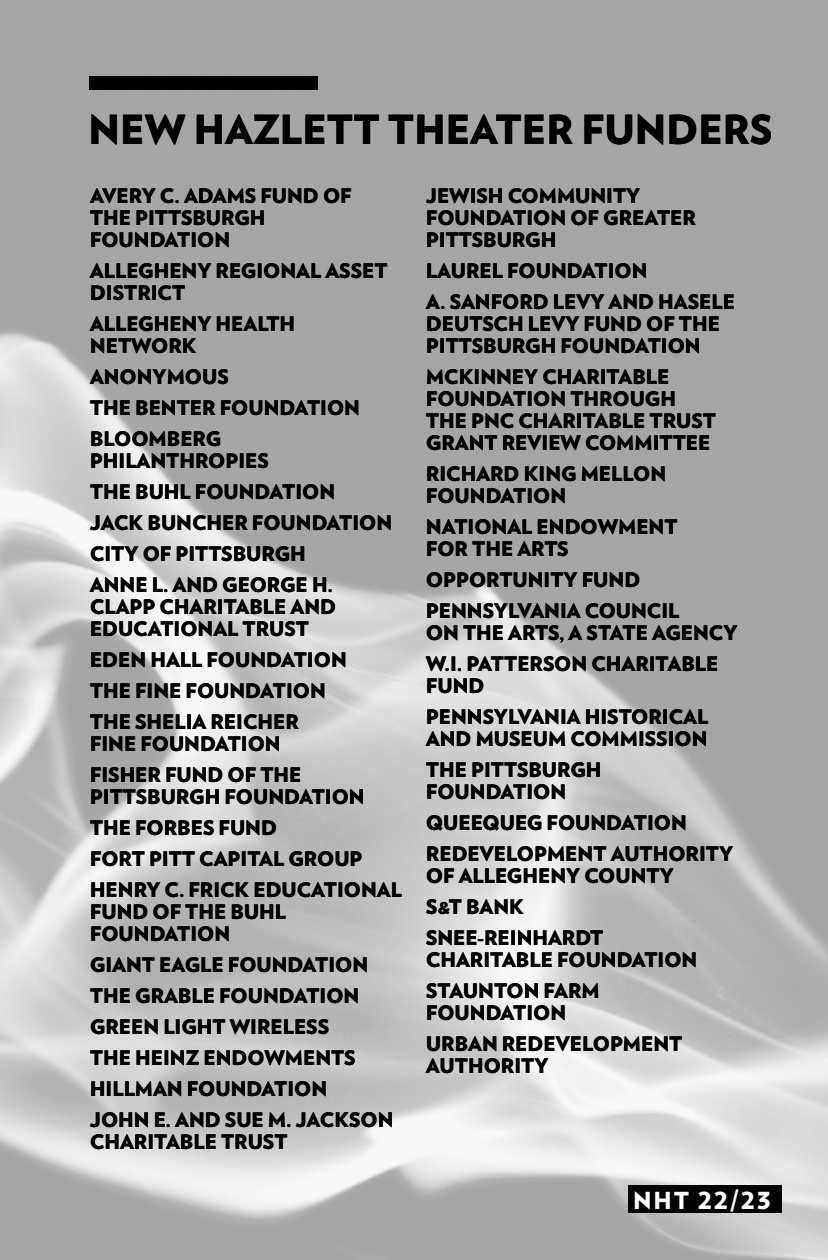
<style>
.page{position:relative;width:828px;height:1260px;background:#fff}
.page>*{position:absolute;margin:0;border:0;box-sizing:border-box;transform-origin:0 0}
.t1{font:900 40px "Verlag";color:#000}
.t2{font:900 23.4px "Verlag";letter-spacing:.08em;color:#fff}
.t3{font:900 20px/22px "Verlag";color:#000}
</style>
<div class="page">
<img style="left:0;top:0;width:828px;height:1260px">
<div style="left:89px;top:76px;width:229px;height:13px;background:#000"></div>
<div style="left:629px;top:1186px;width:153px;height:27px;background:#000"></div>
<p class="t1" style="left:89px;top:97px;width:686px">NEW HAZLETT THEATER FUNDERS</p>
<p class="t3" style="left:90px;top:184px;width:263px">AVERY C. ADAMS FUND OF<br>THE PITTSBURGH<br>FOUNDATION</p>
<p class="t3" style="left:90px;top:259px;width:299px">ALLEGHENY REGIONAL ASSET<br>DISTRICT</p>
<p class="t3" style="left:90px;top:312px;width:207px">ALLEGHENY HEALTH<br>NETWORK</p>
<p class="t3" style="left:90px;top:365px;width:140px">ANONYMOUS</p>
<p class="t3" style="left:90px;top:396px;width:272px">THE BENTER FOUNDATION</p>
<p class="t3" style="left:90px;top:427px;width:180px">BLOOMBERG<br>PHILANTHROPIES</p>
<p class="t3" style="left:90px;top:480px;width:247px">THE BUHL FOUNDATION</p>
<p class="t3" style="left:90px;top:511px;width:304px">JACK BUNCHER FOUNDATION</p>
<p class="t3" style="left:90px;top:542px;width:217px">CITY OF PITTSBURGH</p>
<p class="t3" style="left:90px;top:573px;width:248px">ANNE L. AND GEORGE H.<br>CLAPP CHARITABLE AND<br>EDUCATIONAL TRUST</p>
<p class="t3" style="left:90px;top:648px;width:258px">EDEN HALL FOUNDATION</p>
<p class="t3" style="left:90px;top:679px;width:237px">THE FINE FOUNDATION</p>
<p class="t3" style="left:90px;top:710px;width:210px">THE SHELIA REICHER<br>FINE FOUNDATION</p>
<p class="t3" style="left:90px;top:763px;width:276px">FISHER FUND OF THE<br>PITTSBURGH FOUNDATION</p>
<p class="t3" style="left:90px;top:816px;width:189px">THE FORBES FUND</p>
<p class="t3" style="left:90px;top:847px;width:274px">FORT PITT CAPITAL GROUP</p>
<p class="t3" style="left:90px;top:878px;width:313px">HENRY C. FRICK EDUCATIONAL<br>FUND OF THE BUHL<br>FOUNDATION</p>
<p class="t3" style="left:90px;top:953px;width:280px">GIANT EAGLE FOUNDATION</p>
<p class="t3" style="left:90px;top:984px;width:271px">THE GRABLE FOUNDATION</p>
<p class="t3" style="left:90px;top:1015px;width:241px">GREEN LIGHT WIRELESS</p>
<p class="t3" style="left:90px;top:1046px;width:267px">THE HEINZ ENDOWMENTS</p>
<p class="t3" style="left:90px;top:1077px;width:239px">HILLMAN FOUNDATION</p>
<p class="t3" style="left:90px;top:1108px;width:305px">JOHN E. AND SUE M. JACKSON<br>CHARITABLE TRUST</p>
<p class="t3" style="left:426px;top:184px;width:271px">JEWISH COMMUNITY<br>FOUNDATION OF GREATER<br>PITTSBURGH</p>
<p class="t3" style="left:426px;top:259px;width:223px">LAUREL FOUNDATION</p>
<p class="t3" style="left:426px;top:290px;width:311px">A. SANFORD LEVY AND HASELE<br>DEUTSCH LEVY FUND OF THE<br>PITTSBURGH FOUNDATION</p>
<p class="t3" style="left:426px;top:365px;width:292px">MCKINNEY CHARITABLE<br>FOUNDATION THROUGH<br>THE PNC CHARITABLE TRUST<br>GRANT REVIEW COMMITTEE</p>
<p class="t3" style="left:426px;top:462px;width:242px">RICHARD KING MELLON<br>FOUNDATION</p>
<p class="t3" style="left:426px;top:515px;width:253px">NATIONAL ENDOWMENT<br>FOR THE ARTS</p>
<p class="t3" style="left:426px;top:568px;width:216px">OPPORTUNITY FUND</p>
<p class="t3" style="left:426px;top:599px;width:313px">PENNSYLVANIA COUNCIL<br>ON THE ARTS, A STATE AGENCY</p>
<p class="t3" style="left:426px;top:652px;width:294px">W.I. PATTERSON CHARITABLE<br>FUND</p>
<p class="t3" style="left:426px;top:705px;width:284px">PENNSYLVANIA HISTORICAL<br>AND MUSEUM COMMISSION</p>
<p class="t3" style="left:426px;top:758px;width:177px">THE PITTSBURGH<br>FOUNDATION</p>
<p class="t3" style="left:426px;top:811px;width:262px">QUEEQUEG FOUNDATION</p>
<p class="t3" style="left:426px;top:842px;width:309px">REDEVELOPMENT AUTHORITY<br>OF ALLEGHENY COUNTY</p>
<p class="t3" style="left:426px;top:895px;width:100px">S&amp;T BANK</p>
<p class="t3" style="left:426px;top:926px;width:273px">SNEE-REINHARDT<br>CHARITABLE FOUNDATION</p>
<p class="t3" style="left:426px;top:979px;width:175px">STAUNTON FARM<br>FOUNDATION</p>
<p class="t3" style="left:426px;top:1032px;width:258px">URBAN REDEVELOPMENT<br>AUTHORITY</p>
<p class="t2" style="left:633px;top:1181px;width:139px">NHT 22/23</p>
</div>
